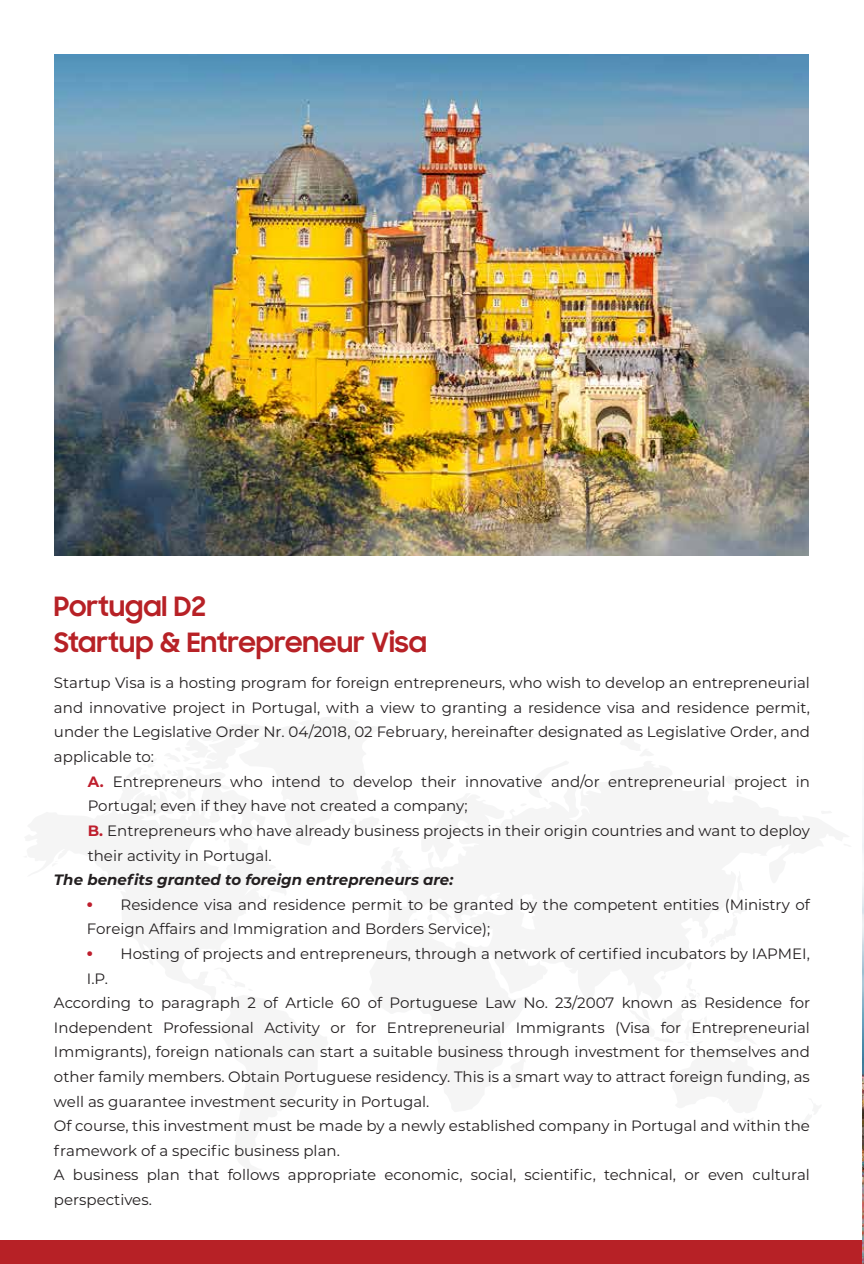
<style>
.page{position:relative;width:864px;height:1264px;background:#fff}
.page>*{position:absolute;margin:0;border:0;box-sizing:border-box;transform-origin:0 0}
.t1{font:700 27px/35.4px "Samsung Sharp Sans";color:#b72126}
.t2{font:15px/24.6px "Montserrat";color:#231f20}
.t3{font:italic 700 15px "Montserrat";color:#231f20}
.s1{font-weight:700;color:#be1e2d}
.s2{font-family:"Canaro";font-weight:500;font-size:18px;color:#be1e2d}
</style>
<div class="page">
<div style="left:0;top:1240px;width:864px;height:24px;background:#b72126"></div>
<img style="left:862px;top:1066px;width:2px;height:198px">
<svg style="left:862px;top:830px;width:2px;height:236px"></svg>
<img style="left:54px;top:54px;width:754px;height:501px">
<h1 class="t1" style="left:54px;top:587px;width:375px">Portugal D2<br>Startup &amp; Entrepreneur Visa</h1>
<p class="t2" style="left:54px;top:670px;width:758px;text-align:justify">Startup Visa is a hosting program for foreign entrepreneurs, who wish to develop an entrepreneurial and innovative project in Portugal, with a view to granting a residence visa and residence permit, under the Legislative Order Nr. 04/2018, 02 February, hereinafter designated as Legislative Order, and applicable to:</p>
<p class="t2" style="left:88px;top:768px;width:724px"><span class="s1">A.</span> Entrepreneurs who intend to develop their innovative and/or entrepreneurial project in Portugal; even if they have not created a company;<br><span class="s1">B.</span> Entrepreneurs who have already business projects in their origin countries and want to deploy their activity in Portugal.</p>
<p class="t3" style="left:54px;top:869px;width:401px">The benefits granted to foreign entrepreneurs are:</p>
<p class="t2" style="left:87px;top:891px;width:725px"><span class="s2">•</span> Residence visa and residence permit to be granted by the competent entities (Ministry of<br>Foreign Affairs and Immigration and Borders Service);</p>
<p class="t2" style="left:87px;top:940px;width:725px"><span class="s2">•</span> Hosting of projects and entrepreneurs, through a network of certified incubators by IAPMEI,</p>
<p class="t2" style="left:87px;top:965px;width:23px">I.P.</p>
<p class="t2" style="left:54px;top:990px;width:758px">According to paragraph 2 of Article 60 of Portuguese Law No. 23/2007 known as Residence for</p>
<p class="t2" style="left:54px;top:1014px;width:758px">Independent Professional Activity or for Entrepreneurial Immigrants (Visa for Entrepreneurial</p>
<p class="t2" style="left:54px;top:1039px;width:757px">Immigrants), foreign nationals can start a suitable business through investment for themselves and</p>
<p class="t2" style="left:54px;top:1063px;width:757px">other family members. Obtain Portuguese residency. This is a smart way to attract foreign funding, as</p>
<p class="t2" style="left:54px;top:1088px;width:377px">well as guarantee investment security in Portugal.</p>
<p class="t2" style="left:54px;top:1113px;width:757px">Of course, this investment must be made by a newly established company in Portugal and within the</p>
<p class="t2" style="left:54px;top:1137px;width:287px">framework of a specific business plan.</p>
<p class="t2" style="left:54px;top:1162px;width:757px">A business plan that follows appropriate economic, social, scientific, technical, or even cultural</p>
<p class="t2" style="left:54px;top:1186px;width:99px">perspectives.</p>
</div>
